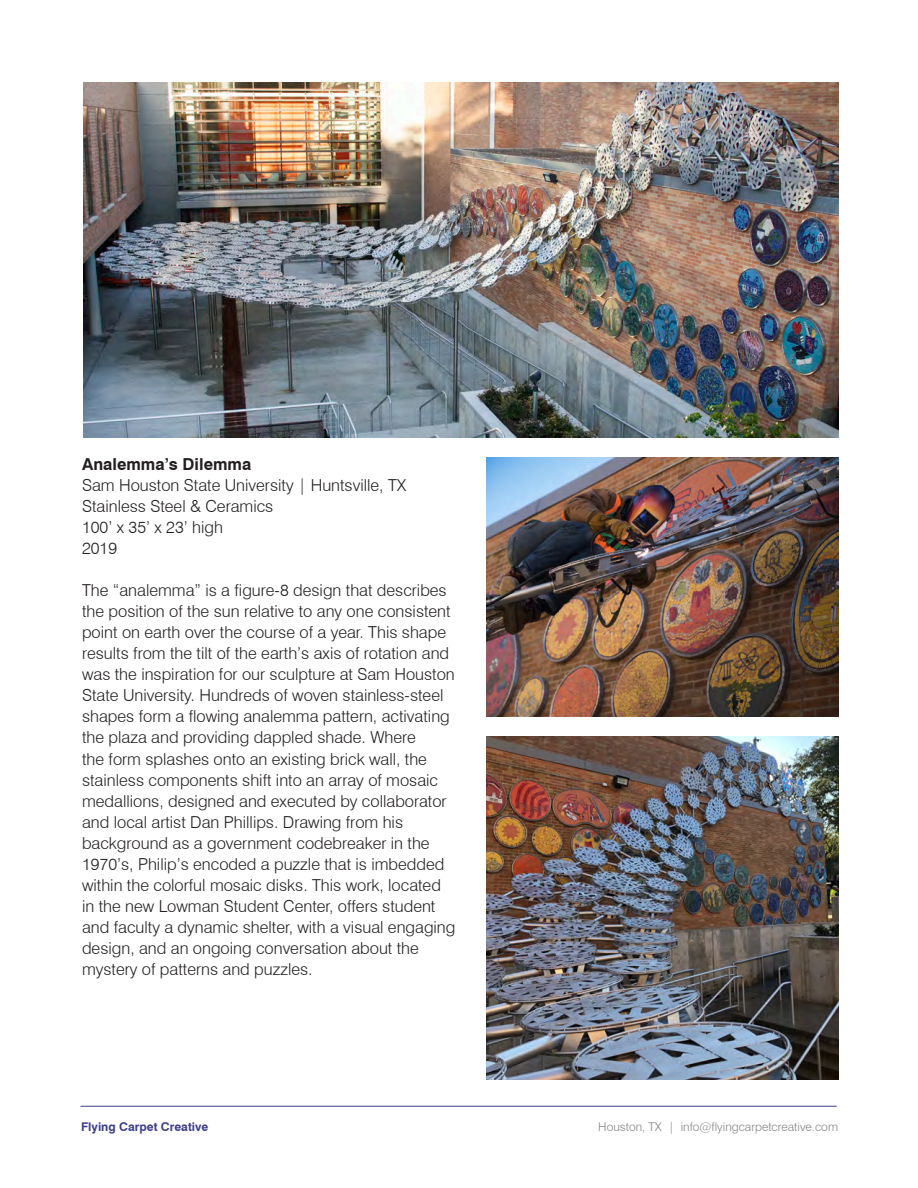
<style>
.page{position:relative;width:918px;height:1188px;background:#fff}
.page>*{position:absolute;margin:0;border:0;box-sizing:border-box;transform-origin:0 0}
.t1{font:300 16.5px/21px "Swiss 721 BT";color:#231f20}
.t2{font:700 16.5px "Swiss 721 BT";color:#231f20}
.t3{font:300 12px "Swiss 721 BT";color:#808285}
.t4{font:700 12px "Swiss 721 BT";color:#3d3e8c}
</style>
<div class="page">
<hr style="left:81px;top:1106px;width:756px;height:1px;background:#3d3e8c">
<img style="left:486px;top:458px;width:352px;height:258px">
<img style="left:84px;top:82px;width:754px;height:355px">
<img style="left:486px;top:737px;width:352px;height:343px">
<p class="t2" style="left:82px;top:455px;width:171px">Analemma’s Dilemma</p>
<p class="t1" style="left:82px;top:475px;width:326px">Sam Houston State University | Huntsville, TX</p>
<p class="t1" style="left:82px;top:496px;width:193px">Stainless Steel &amp; Ceramics</p>
<p class="t1" style="left:82px;top:517px;width:142px">100’ x 35’ x 23’ high</p>
<p class="t1" style="left:82px;top:538px;width:37px">2019</p>
<p class="t1" style="left:82px;top:580px;width:375px">The “analemma” is a figure-8 design that describes the position of the sun relative to any one consistent point on earth over the course of a year. This shape results from the tilt of the earth’s axis of rotation and was the inspiration for our sculpture at Sam Houston State University. Hundreds of woven stainless-steel shapes form a flowing analemma pattern, activating the plaza and providing dappled shade. Where<br>the form splashes onto an existing brick wall, the stainless components shift into an array of mosaic medallions, designed and executed by collaborator and local artist Dan Phillips. Drawing from his background as a government codebreaker in the 1970’s, Philip’s encoded a puzzle that is imbedded within the colorful mosaic disks. This work, located in the new Lowman Student Center, offers student and faculty a dynamic shelter, with a visual engaging design, and an ongoing conversation about the mystery of patterns and puzzles.</p>
<p class="t4" style="left:81px;top:1120px;width:129px">Flying Carpet Creative</p>
<p class="t3" style="left:598px;top:1120px;width:241px">Houston, TX | info@flyingcarpetcreative.com</p>
</div>
